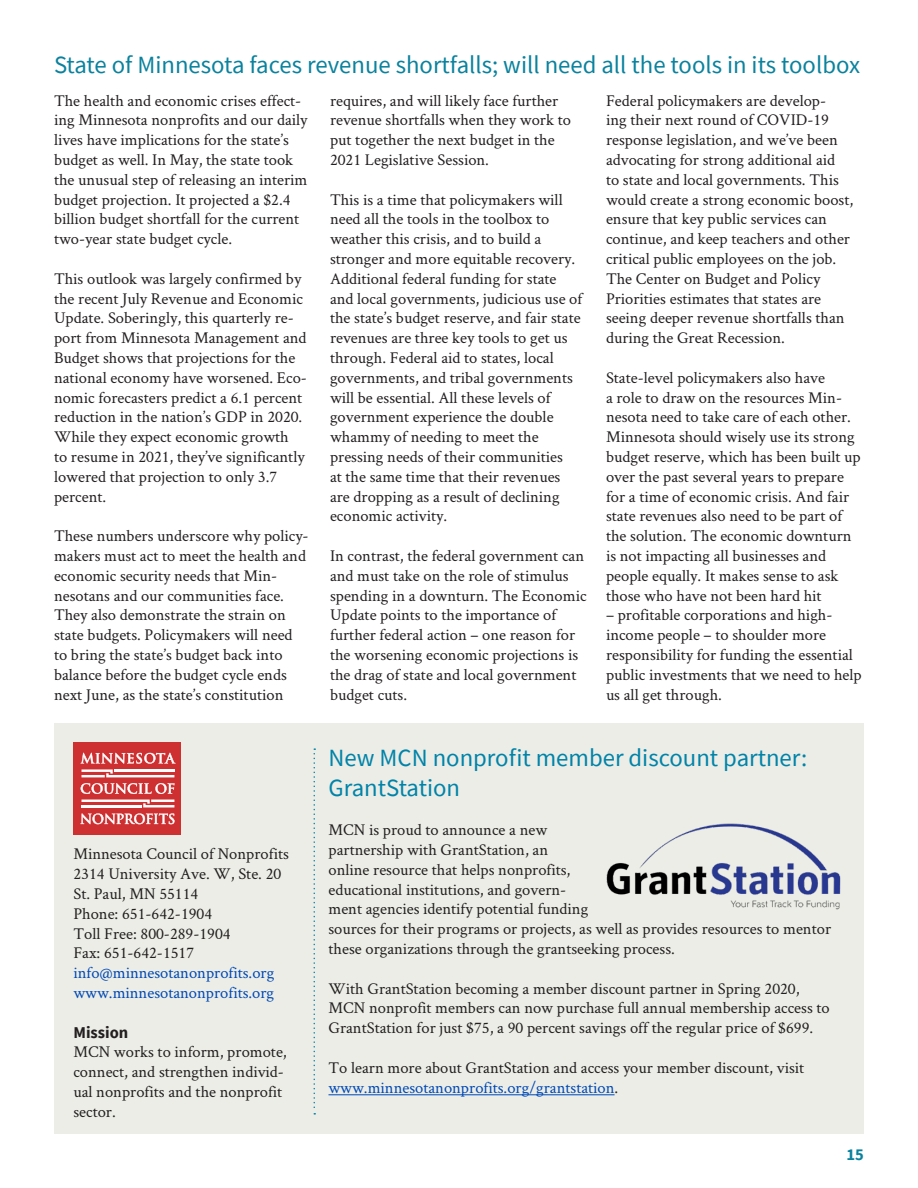
<style>
.page{position:relative;width:918px;height:1188px;background:#fff}
.page>*{position:absolute;margin:0;border:0;box-sizing:border-box;transform-origin:0 0}
.t1{font:24.75px "Source Sans Pro";color:#0a829e}
.t2{font:24.75px/29.7px "Source Sans Pro";color:#0083a9}
.t3{font:16.5px/19.8px "Crimson Text";color:#231f20}
.t4{font:16.5px "Crimson Text";color:#0048b7}
.t5{font:700 16.5px "Source Sans Pro";color:#231f20}
.t6{font:700 16.5px "Source Sans Pro";color:#0a829e}
.s1{color:#231f20}
</style>
<div class="page">
<div style="left:54px;top:724px;width:810px;height:410px;background:#ebede6"></div>
<div style="left:73px;top:742px;width:108px;height:93px;background:#ce3031"></div>
<svg style="left:81px;top:783px;width:94px;height:11px"></svg>
<svg style="left:80px;top:813px;width:95px;height:11px"></svg>
<svg style="left:81px;top:753px;width:95px;height:24px"></svg>
<svg style="left:82px;top:800px;width:92px;height:7px"></svg>
<svg style="left:314px;top:748px;width:1px;height:367px"></svg>
<hr style="left:328px;top:1094px;width:287px;height:1px;background:#0048b7">
<img style="left:606px;top:823px;width:235px;height:87px">
<p class="t1" style="left:54px;top:49px;width:808px">State of Minnesota faces revenue shortfalls; will need all the tools in its toolbox</p>
<p class="t3" style="left:54px;top:90px;width:255px">The health and economic crises effect&shy;ing Minnesota nonprofits and our daily lives have implications for the state’s budget as well. In May, the state took the unusual step of releasing an interim budget projection. It projected a $2.4 billion budget shortfall for the current two-year state budget cycle.</p>
<p class="t3" style="left:54px;top:268px;width:254px">This outlook was largely confirmed by the recent July Revenue and Economic Update. Soberingly, this quarterly re&shy;port from Minnesota Management and Budget shows that projections for the national economy have worsened. Eco&shy;nomic forecasters predict a 6.1 percent reduction in the nation’s GDP in 2020.<br>While they expect economic growth<br>to resume in 2021, they’ve significantly lowered that projection to only 3.7 percent.</p>
<p class="t3" style="left:54px;top:525px;width:256px">These numbers underscore why policy&shy;makers must act to meet the health and economic security needs that Min&shy;nesotans and our communities face.<br>They also demonstrate the strain on state budgets. Policymakers will need to bring the state’s budget back into balance before the budget cycle ends next June, as the state’s constitution</p>
<p class="t3" style="left:330px;top:90px;width:243px">requires, and will likely face further revenue shortfalls when they work to put together the next budget in the 2021 Legislative Session.</p>
<p class="t3" style="left:330px;top:189px;width:234px">This is a time that policymakers will need all the tools in the toolbox to weather this crisis, and to build a</p>
<p class="t3" style="left:330px;top:248px;width:254px">stronger and more equitable recovery.<br>Additional federal funding for state and local governments, judicious use of the state’s budget reserve, and fair state revenues are three key tools to get us through. Federal aid to states, local</p>
<p class="t3" style="left:330px;top:367px;width:244px">governments, and tribal governments will be essential. All these levels of</p>
<p class="t3" style="left:330px;top:407px;width:225px">government experience the double whammy of needing to meet the</p>
<p class="t3" style="left:330px;top:446px;width:234px">pressing needs of their communities at the same time that their revenues are dropping as a result of declining economic activity.</p>
<p class="t3" style="left:330px;top:545px;width:258px">In contrast, the federal government can and must take on the role of stimulus spending in a downturn. The Economic Update points to the importance of further federal action – one reason for the worsening economic projections is the drag of state and local government budget cuts.</p>
<p class="t3" style="left:606px;top:90px;width:249px">Federal policymakers are develop-<br>ing their next round of COVID-19 response legislation, and we’ve been advocating for strong additional aid<br>to state and local governments. This would create a strong economic boost, ensure that key public services can continue, and keep teachers and other critical public employees on the job.<br>The Center on Budget and Policy</p>
<p class="t3" style="left:606px;top:288px;width:240px">Priorities estimates that states are seeing deeper revenue shortfalls than during the Great Recession.</p>
<p class="t3" style="left:606px;top:367px;width:221px">State-level policymakers also have</p>
<p class="t3" style="left:606px;top:387px;width:256px">a role to draw on the resources Min&shy;nesota need to take care of each other.<br>Minnesota should wisely use its strong budget reserve, which has been built up over the past several years to prepare for a time of economic crisis. And fair state revenues also need to be part of the solution. The economic downturn is not impacting all businesses and</p>
<p class="t3" style="left:606px;top:565px;width:234px">people equally. It makes sense to ask those who have not been hard hit</p>
<p class="t3" style="left:606px;top:605px;width:257px">– profitable corporations and high&shy;income people – to shoulder more responsibility for funding the essential public investments that we need to help us all get through.</p>
<p class="t3" style="left:73px;top:844px;width:217px">Minnesota Council of Nonprofits</p>
<p class="t3" style="left:73px;top:863px;width:209px">2314 University Ave. W, Ste. 20</p>
<p class="t3" style="left:73px;top:883px;width:126px">St. Paul, MN 55114</p>
<p class="t3" style="left:73px;top:903px;width:140px">Phone: 651-642-1904</p>
<p class="t3" style="left:73px;top:923px;width:159px">Toll Free: 800-289-1904</p>
<p class="t3" style="left:73px;top:943px;width:122px">Fax: 651-642-1517</p>
<p class="t4" style="left:73px;top:962px;width:202px">info@minnesotanonprofits.org</p>
<p class="t4" style="left:73px;top:981px;width:202px">www.minnesotanonprofits.org</p>
<p class="t5" style="left:73px;top:1021px;width:56px">Mission</p>
<p class="t3" style="left:73px;top:1042px;width:215px">MCN works to inform, promote, connect, and strengthen individ&shy;ual nonprofits and the nonprofit sector.</p>
<p class="t2" style="left:328px;top:743px;width:480px">New MCN nonprofit member discount partner:<br>GrantStation</p>
<p class="t3" style="left:328px;top:819px;width:504px">MCN is proud to announce a new<br>partnership with GrantStation, an<br>online resource that helps nonprofits,<br>educational institutions, and govern-<br>ment agencies identify potential funding<br>sources for their programs or projects, as well as provides resources to mentor these organizations through the grantseeking process.</p>
<p class="t3" style="left:328px;top:978px;width:473px">With GrantStation becoming a member discount partner in Spring 2020,</p>
<p class="t3" style="left:328px;top:998px;width:503px">MCN nonprofit members can now purchase full annual membership access to<br>GrantStation for just $75, a 90 percent savings off the regular price of $699.</p>
<p class="t3" style="left:328px;top:1057px;width:477px">To learn more about GrantStation and access your member discount, visit</p>
<p class="t4" style="left:328px;top:1076px;width:291px">www.minnesotanonprofits.org/grantstation<span class="s1">.</span></p>
<p class="t6" style="left:847px;top:1143px;width:19px">15</p>
</div>
